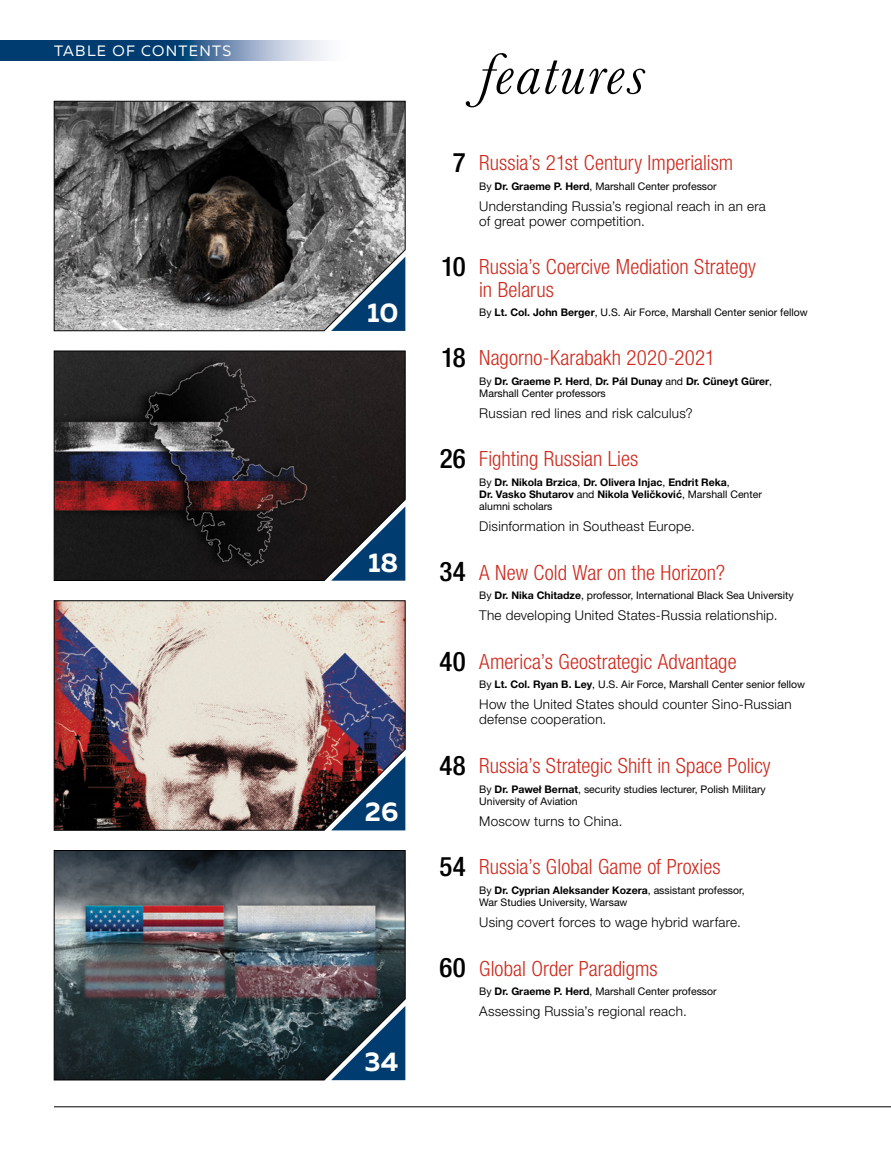
<style>
.page{position:relative;width:891px;height:1161px;background:#fff}
.page>*{position:absolute;margin:0;border:0;box-sizing:border-box;transform-origin:0 0}
.t1{font:italic 60px "Baskerville";letter-spacing:.035em;color:#000}
.t2{font:700 27px "Muller";letter-spacing:.005em;color:#fff}
.t3{font:300 condensed 21px/22.5px "Helvetica Neue LT Std";color:#cf2a1e}
.t4{font:15px "Muller";letter-spacing:.085em;color:#fff}
.t5{font:300 13.5px/15px "Helvetica Neue LT Std";letter-spacing:.02em;color:#000}
.t6{font:10.5px/12px "Helvetica Neue LT Std";color:#000}
.t7{font:700 10.5px/12px "Helvetica Neue LT Std";color:#000}
.s1{font-weight:500;font-size:27px;color:#000}
.s2{font-weight:700}
.s3{font-weight:400}
.s4{font-family:"Helvetica Neue";font-size:10.35px}
</style>
<div class="page">
<hr style="left:54px;top:1107px;width:837px;height:1px;background:#000">
<svg style="left:0;top:40px;width:328px;height:21px;background:#416d95"></svg>
<svg style="left:54px;top:101px;width:352px;height:230px;background:#605f5f"></svg>
<svg style="left:331px;top:257px;width:74px;height:74px;background:#46647d"></svg>
<svg style="left:54px;top:351px;width:352px;height:230px;background:#2b2326"></svg>
<svg style="left:331px;top:506px;width:74px;height:75px;background:#213c55"></svg>
<img style="left:54px;top:600px;width:352px;height:231px">
<svg style="left:331px;top:756px;width:74px;height:74px;background:#2d3c57"></svg>
<img style="left:54px;top:850px;width:352px;height:231px">
<svg style="left:331px;top:1006px;width:74px;height:74px;background:#244965"></svg>
<h3 class="t4" style="left:54px;top:41px;width:179px">TABLE OF CONTENTS</h3>
<h2 class="t2" style="left:367px;top:296px;width:33px">10</h2>
<h2 class="t2" style="left:368px;top:545px;width:32px">18</h2>
<h2 class="t2" style="left:365px;top:795px;width:35px">26</h2>
<h2 class="t2" style="left:364px;top:1045px;width:36px">34</h2>
<h1 class="t1" style="left:479px;top:34px;width:167px">features</h1>
<h3 class="t3" style="left:453px;top:151px;width:282px"><span class="s1">7</span> Russia’s 21st Century Imperialism</h3>
<p class="t6" style="left:479px;top:180px;width:239px">By <span class="s2">Dr. Graeme P. Herd</span>, Marshall Center professor</p>
<p class="t5" style="left:479px;top:198px;width:288px">Understanding Russia’s regional reach in an era of great power competition.</p>
<h3 class="t3" style="left:479px;top:256px;width:278px;text-indent:-38px"><span class="s1">10</span> Russia’s Coercive Mediation Strategy in Belarus</h3>
<p class="t6" style="left:479px;top:307px;width:330px">By <span class="s2">Lt. Col. John Berger</span>, U.S. Air Force, Marshall Center senior fellow</p>
<h3 class="t3" style="left:441px;top:346px;width:276px"><span class="s1">18</span> Nagorno-Karabakh 2020-2021</h3>
<p class="t7" style="left:479px;top:375px;width:294px"><span class="s3">By</span> Dr. Graeme P. Herd<span class="s3">,</span> Dr. Pál Dunay <span class="s3">and</span> Dr. Cüneyt Gürer<span class="s3">,<br>Marshall Center professors</span></p>
<p class="t5" style="left:479px;top:405px;width:215px">Russian red lines and risk calculus?</p>
<h3 class="t3" style="left:440px;top:448px;width:200px"><span class="s1">26</span> Fighting Russian Lies</h3>
<p class="t7" style="left:479px;top:476px;width:284px"><span class="s3">By</span> Dr. Nikola Brzica<span class="s3">,</span> Dr. Olivera Injac<span class="s3">,</span> Endrit Reka<span class="s3">,<br></span>Dr. Vasko Shutarov <span class="s3">and</span> Nikola Veli<span class="s4">č</span>kovi<span class="s4">ć</span><span class="s3">, Marshall Center alumni scholars</span></p>
<p class="t5" style="left:479px;top:518px;width:217px">Disinformation in Southeast Europe.</p>
<h3 class="t3" style="left:439px;top:561px;width:287px"><span class="s1">34</span> A New Cold War on the Horizon?</h3>
<p class="t6" style="left:479px;top:589px;width:316px">By <span class="s2">Dr. Nika Chitadze</span>, professor, International Black Sea University</p>
<p class="t5" style="left:479px;top:608px;width:300px">The developing United States-Russia relationship.</p>
<h3 class="t3" style="left:439px;top:650px;width:299px"><span class="s1">40</span> America’s Geostrategic Advantage</h3>
<p class="t6" style="left:479px;top:679px;width:327px">By <span class="s2">Lt. Col. Ryan B. Ley</span>, U.S. Air Force, Marshall Center senior fellow</p>
<p class="t5" style="left:479px;top:697px;width:314px">How the United States should counter Sino-Russian defense cooperation.</p>
<h3 class="t3" style="left:439px;top:754px;width:333px"><span class="s1">48</span> Russia’s Strategic Shift in Space Policy</h3>
<p class="t6" style="left:479px;top:783px;width:288px">By <span class="s2">Dr. Paweł Bernat</span>, security studies lecturer, Polish Military<br>University of Aviation</p>
<p class="t5" style="left:479px;top:813px;width:145px">Moscow turns to China.</p>
<h3 class="t3" style="left:439px;top:856px;width:283px"><span class="s1">54</span> Russia’s Global Game of Proxies</h3>
<p class="t6" style="left:479px;top:884px;width:267px">By <span class="s2">Dr. Cyprian Aleksander Kozera</span>, assistant professor,<br>War Studies University, Warsaw</p>
<p class="t5" style="left:479px;top:914px;width:263px">Using covert forces to wage hybrid warfare.</p>
<h3 class="t3" style="left:439px;top:957px;width:220px"><span class="s1">60</span> Global Order Paradigms</h3>
<p class="t6" style="left:479px;top:985px;width:239px">By <span class="s2">Dr. Graeme P. Herd</span>, Marshall Center professor</p>
<p class="t5" style="left:479px;top:1004px;width:209px">Assessing Russia’s regional reach.</p>
</div>
